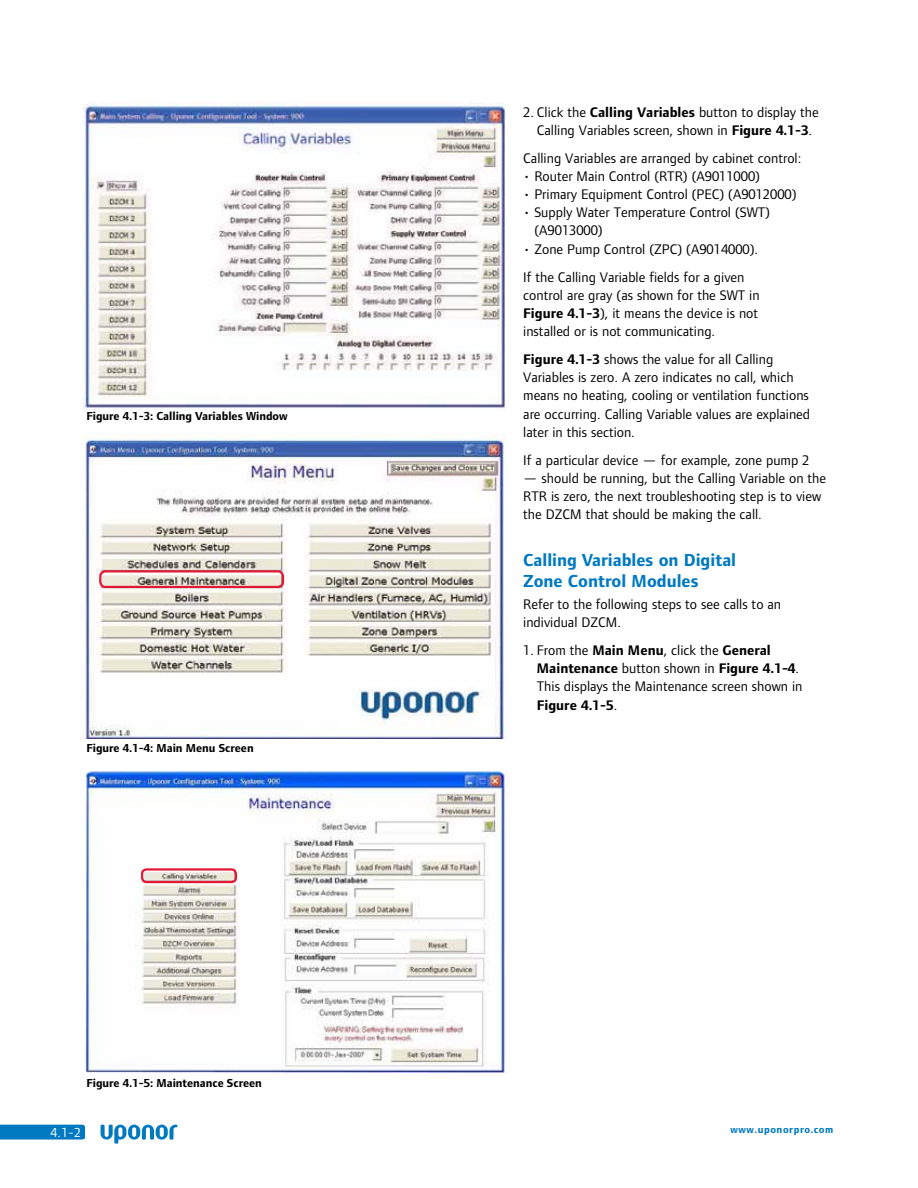
<style>
.page{position:relative;width:918px;height:1188px;background:#fff}
.page>*{position:absolute;margin:0;border:0;box-sizing:border-box;transform-origin:0 0}
.t1{font:700 18px/21px "Foundry Form Sans";color:#0079c1}
.t2{font:14.4px/18.1px "Foundry Form Sans";color:#000}
.t3{font:13.5px "Foundry Form Sans";color:#fff}
.t4{font:700 12px "Foundry Form Sans";color:#000}
.t5{font:700 10.5px "Foundry Form Sans";letter-spacing:.05em;color:#0079c1}
.s1{font-weight:700}
</style>
<div class="page">
<svg style="left:101px;top:1125px;width:77px;height:19px"></svg>
<svg style="left:0;top:1125px;width:85px;height:15px"></svg>
<img style="left:83px;top:103px;width:422px;height:306px">
<img style="left:81px;top:435px;width:425px;height:304px">
<img style="left:85px;top:771px;width:422px;height:301px">
<div style="left:99px;top:570px;width:185px;height:18px;border:2px solid #e31837;border-radius:5px"></div>
<div style="left:141px;top:868px;width:96px;height:15px;border:2px solid #e31837;border-radius:4px"></div>
<p class="t4" style="left:86px;top:409px;width:203px">Figure 4.1-3: Calling Variables Window</p>
<p class="t4" style="left:86px;top:741px;width:169px">Figure 4.1-4: Main Menu Screen</p>
<p class="t4" style="left:86px;top:1077px;width:177px">Figure 4.1-5: Maintenance Screen</p>
<p class="t2" style="left:523px;top:103px;width:297px;text-align:center">2. Click the <span class="s1">Calling Variables</span> button to display the<br>Calling Variables screen, shown in <span class="s1">Figure 4.1-3</span>.</p>
<p class="t2" style="left:523px;top:149px;width:280px">Calling Variables are arranged by cabinet control:</p>
<p class="t2" style="left:523px;top:167px;width:238px">• Router Main Control (RTR) (A9011000)</p>
<p class="t2" style="left:523px;top:185px;width:275px">• Primary Equipment Control (PEC) (A9012000)</p>
<p class="t2" style="left:534px;top:203px;width:237px;text-indent:-11px">• Supply Water Temperature Control (SWT) (A9013000)</p>
<p class="t2" style="left:523px;top:235px;width:236px;line-height:28px">• Zone Pump Control (ZPC) (A9014000).<br>If the Calling Variable fields for a given</p>
<p class="t2" style="left:523px;top:286px;width:238px;text-align:justify">control are gray (as shown for the SWT in <span class="s1">Figure 4.1-3</span>), it means the device is not installed or is not communicating.</p>
<p class="t2" style="left:523px;top:350px;width:288px"><span class="s1">Figure 4.1-3</span> shows the value for all Calling Variables is zero. A zero indicates no call, which means no heating, cooling or ventilation functions are occurring. Calling Variable values are explained later in this section.</p>
<p class="t2" style="left:523px;top:451px;width:288px">If a particular device — for example, zone pump 2</p>
<p class="t2" style="left:523px;top:469px;width:304px">— should be running, but the Calling Variable on the<br>RTR is zero, the next troubleshooting step is to view the DZCM that should be making the call.</p>
<p class="t1" style="left:523px;top:550px;width:214px">Calling Variables on Digital<br>Zone Control Modules</p>
<p class="t2" style="left:523px;top:595px;width:259px">Refer to the following steps to see calls to an individual DZCM.</p>
<p class="t2" style="left:537px;top:641px;width:267px;text-indent:-14px">1. From the <span class="s1">Main Menu</span>, click the <span class="s1">General Maintenance</span> button shown in <span class="s1">Figure 4.1-4</span>.<br>This displays the Maintenance screen shown in <span class="s1">Figure 4.1-5</span>.</p>
<p class="t3" style="left:51px;top:1125px;width:32px">4.1-2</p>
<p class="t5" style="left:731px;top:1123px;width:104px">www.uponorpro.com</p>
</div>
